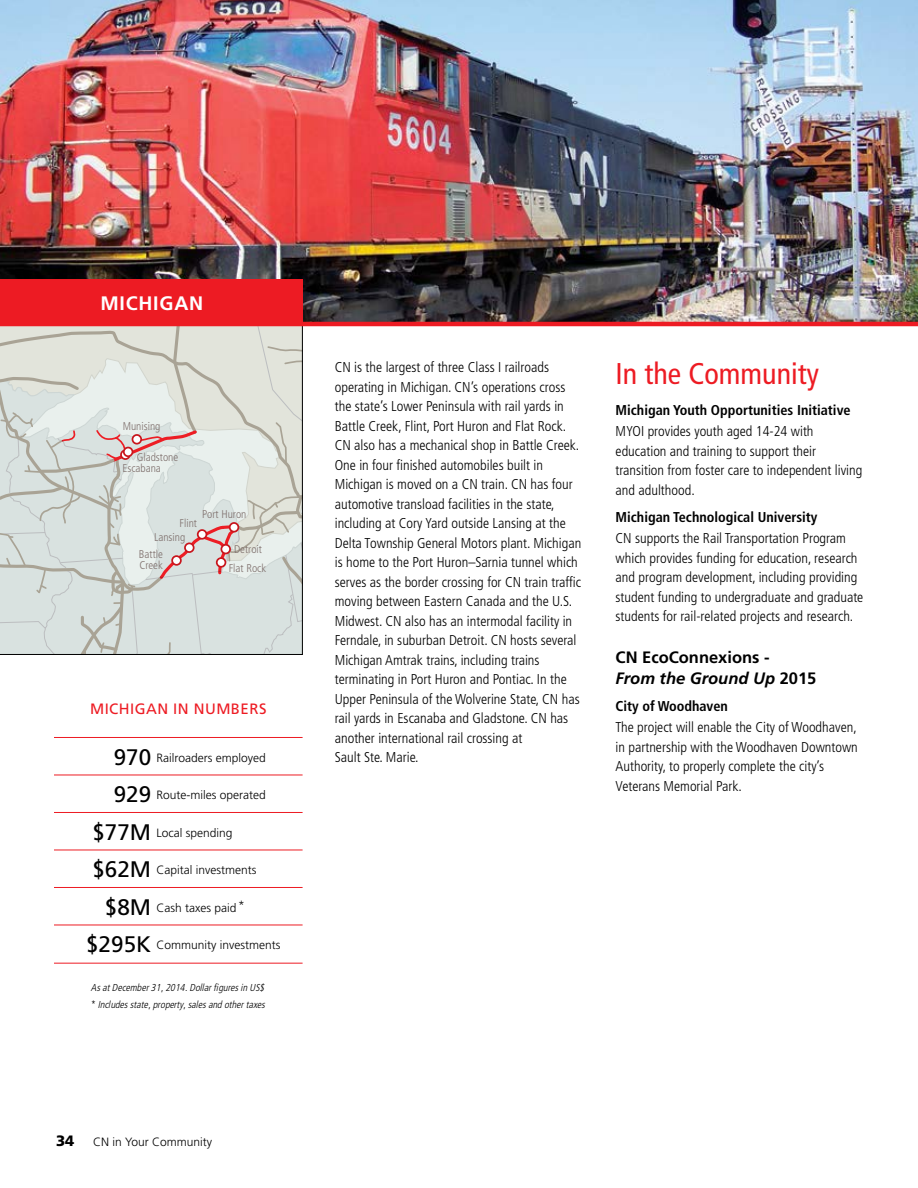
<style>
.page{position:relative;width:918px;height:1188px;background:#fff}
.page>*{position:absolute;margin:0;border:0;box-sizing:border-box;transform-origin:0 0}
.t1{font:condensed 30px "Frutiger";color:#ed1b23}
.t2{font:700 19.5px "Frutiger";color:#fff}
.t3{font:700 16.5px/21px "Frutiger";color:#000}
.t4{font:15px "Frutiger";letter-spacing:.03em;color:#ed1b23}
.t5{font:900 15px "Frutiger";color:#000}
.t6{font:300 condensed 14.25px/19.5px "Frutiger";color:#000}
.t7{font:700 condensed 14.25px "Frutiger";color:#000}
.t8{font:300 12px "Frutiger";color:#000}
.t9{font:300 condensed 11.25px/19.8px "Frutiger";color:#7e6f6c;text-align:center}
.t10{font:italic 300 condensed 10.05px/17.9px "Frutiger";color:#000}
.s1{font-weight:400;font-size:22.5px}
.s2{font-style:italic}
</style>
<div class="page">
<svg style="left:0;top:326px;width:303px;height:329px;background:#d9ddd8"></svg>
<img style="left:0;top:0;width:918px;height:322px">
<hr style="left:0;top:322px;width:918px;height:4px;background:#ed1b23">
<div style="left:0;top:280px;width:302px;height:43px;background:#ed1b23"></div>
<hr style="left:54px;top:737px;width:249px;height:1px;background:#ed1b23">
<hr style="left:54px;top:775px;width:249px;height:1px;background:#ed1b23">
<hr style="left:54px;top:812px;width:249px;height:1px;background:#ed1b23">
<hr style="left:54px;top:850px;width:249px;height:1px;background:#ed1b23">
<hr style="left:54px;top:887px;width:249px;height:1px;background:#ed1b23">
<hr style="left:54px;top:925px;width:249px;height:1px;background:#ed1b23">
<hr style="left:54px;top:963px;width:249px;height:1px;background:#ed1b23">
<h2 class="t2" style="left:100px;top:292px;width:13px">Mic</h2>
<h2 class="t2" style="left:138px;top:292px;width:63px">higan</h2>
<p class="t9" style="left:123px;top:417px;width:39px">Munising</p>
<p class="t9" style="left:137px;top:447px;width:43px">Gladstone</p>
<p class="t9" style="left:122px;top:458px;width:40px">Escabana</p>
<p class="t9" style="left:202px;top:505px;width:46px">Port Huron</p>
<p class="t9" style="left:180px;top:514px;width:19px">Flint</p>
<p class="t9" style="left:154px;top:527px;width:33px">Lansing</p>
<p class="t9" style="left:139px;top:549px;width:25px;line-height:10.5px;text-align:left">Battle<br>Creek</p>
<p class="t9" style="left:229px;top:539px;width:39px">Detroit<br>Flat Rock</p>
<p class="t4" style="left:90px;top:700px;width:10px">MIC</p>
<p class="t4" style="left:119px;top:700px;width:149px">HIGAN IN NUMBERS</p>
<p class="t8" style="left:114px;top:751px;width:154px"><span class="s1">970</span> Railroaders employed</p>
<p class="t8" style="left:114px;top:788px;width:154px"><span class="s1">929</span> Route-miles operated</p>
<p class="t8" style="left:92px;top:826px;width:142px"><span class="s1">$77M</span> Local spending</p>
<p class="t8" style="left:92px;top:863px;width:166px"><span class="s1">$62M</span> Capital investments</p>
<p class="t8" style="left:105px;top:901px;width:141px"><span class="s1">$8M</span> Cash taxes paid*</p>
<p class="t8" style="left:86px;top:938px;width:196px"><span class="s1">$295K</span> Community investments</p>
<p class="t10" style="left:91px;top:978px;width:176px">As at December 31, 2014. Dollar figures in US$ * Includes state, property, sales and other taxes</p>
<p class="t5" style="left:56px;top:1131px;width:20px">34</p>
<p class="t8" style="left:93px;top:1135px;width:120px">CN in Your Community</p>
<p class="t6" style="left:335px;top:358px;width:248px">CN is the largest of three Class I railroads operating in Michigan. CN’s operations cross the state’s Lower Peninsula with rail yards in Battle Creek, Flint, Port Huron and Flat Rock.<br>CN also has a mechanical shop in Battle Creek.<br>One in four finished automobiles built in Michigan is moved on a CN train. CN has four automotive transload facilities in the state, including at Cory Yard outside Lansing at the Delta Township General Motors plant. Michigan is home to the Port Huron–Sarnia tunnel which serves as the border crossing for CN train traffic moving between Eastern Canada and the U.S.<br>Midwest. CN also has an intermodal facility in Ferndale, in suburban Detroit. CN hosts several Michigan Amtrak trains, including trains terminating in Port Huron and Pontiac. In the Upper Peninsula of the Wolverine State, CN has rail yards in Escanaba and Gladstone. CN has another international rail crossing at<br>Sault Ste. Marie.</p>
<h1 class="t1" style="left:616px;top:356px;width:205px">In the Community</h1>
<p class="t7" style="left:616px;top:401px;width:237px">Michigan Youth Opportunities Initiative</p>
<p class="t6" style="left:616px;top:422px;width:248px">MYOI provides youth aged 14-24 with education and training to support their transition from foster care to independent living and adulthood.</p>
<p class="t7" style="left:616px;top:508px;width:203px">Michigan Technological University</p>
<p class="t6" style="left:616px;top:529px;width:249px">CN supports the Rail Transportation Program which provides funding for education, research and program development, including providing student funding to undergraduate and graduate students for rail-related projects and research.</p>
<p class="t3" style="left:616px;top:646px;width:202px">CN EcoConnexions -<br><span class="s2">From the Ground Up</span> 2015</p>
<p class="t7" style="left:616px;top:697px;width:114px">City of Woodhaven</p>
<p class="t6" style="left:616px;top:718px;width:244px">The project will enable the City of Woodhaven, in partnership with the Woodhaven Downtown Authority, to properly complete the city’s Veterans Memorial Park.</p>
</div>
